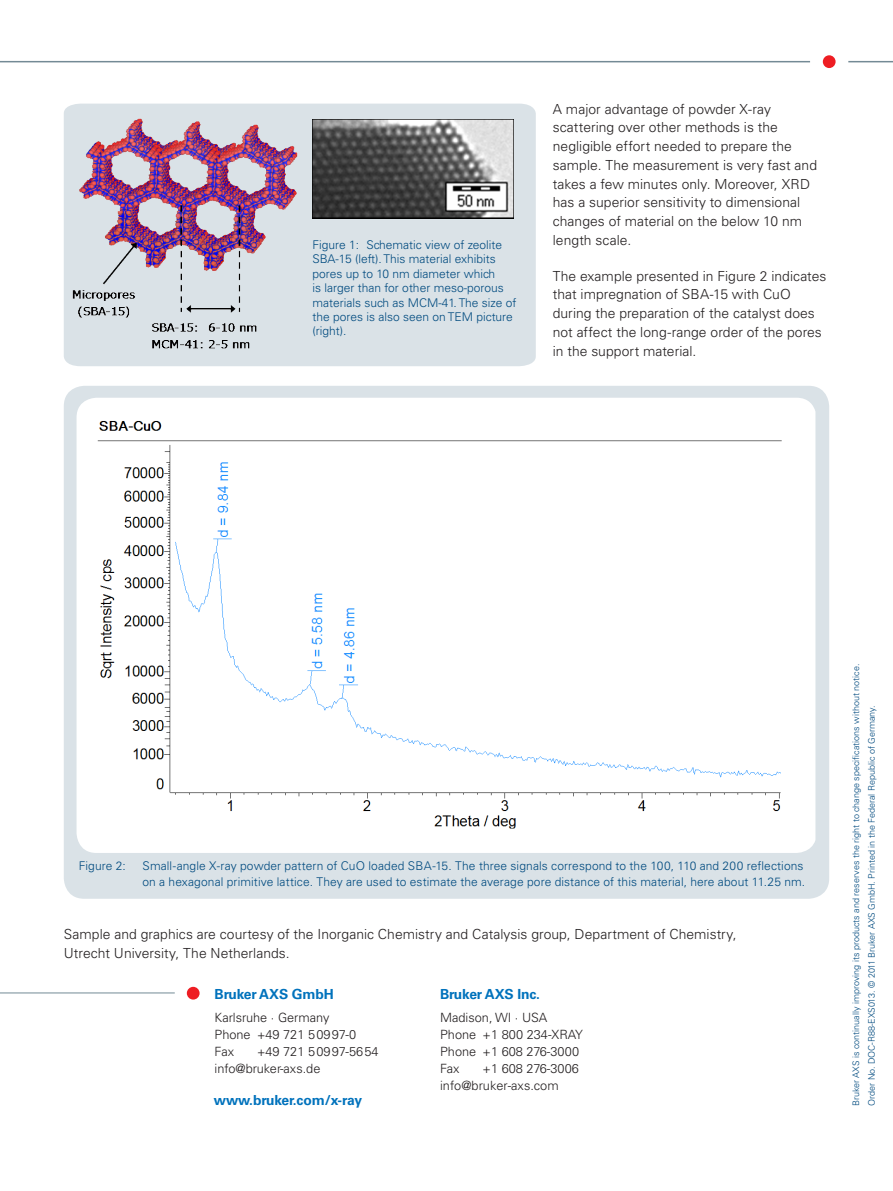
<style>
.page{position:relative;width:893px;height:1191px;background:#fff}
.page>*{position:absolute;margin:0;border:0;box-sizing:border-box;transform-origin:0 0}
.Body{font:300 13.8px/18.8px "Univers LT Std";color:#231f20}
.Brochure_Address_Hea{font:700 13.8px "Univers LT Std";letter-spacing:-.01em;color:#0072bc}
.Brochure_Address_Tex{font:300 12.75px/16.8px "Univers LT Std";color:#231f20}
.t1{font:300 12px/14.4px "Univers LT Std";color:#004a7f}
.Brochure_Copyright{font:300 9px/15.8px "Univers LT Std";color:#004a7f}
</style>
<div class="page">
<div style="left:823px;top:55px;width:13px;height:13px;background:#ee1d23;border-radius:50%"></div>
<hr style="left:848px;top:61px;width:45px;height:1px;background:#738a95">
<hr style="left:0;top:61px;width:810px;height:1px;background:#738a95">
<div style="left:64px;top:386px;width:765px;height:512px;background:#dae2e7;border-radius:21px"></div>
<div style="left:77px;top:398px;width:738px;height:455px;background:#fff"></div>
<hr style="left:0;top:992px;width:175px;height:1px;background:#738a95">
<div style="left:187px;top:986px;width:13px;height:13px;background:#ee1d23;border-radius:50%"></div>
<div style="left:64px;top:104px;width:472px;height:262px;background:#dae2e7"></div>
<img style="left:66px;top:118px;width:231px;height:235px">
<img style="left:313px;top:120px;width:200px;height:98px">
<p class="t1" style="left:313px;top:237px;width:205px">Figure 1: Schematic view of zeolite<br>SBA-15 (left). This material exhibits pores up to 10 nm diameter which<br>is larger than for other meso-porous materials such as MCM-41. The size of the pores is also seen on TEM picture (right).</p>
<p class="Body" style="left:553px;top:99px;width:266px">A major advantage of powder X-ray scattering over other methods is the negligible effort needed to prepare the sample. The measurement is very fast and takes a few minutes only. Moreover, XRD has a superior sensitivity to dimensional changes of material on the below 10 nm length scale.</p>
<p class="Body" style="left:553px;top:266px;width:275px">The example presented in Figure 2 indicates that impregnation of SBA-15 with CuO during the preparation of the catalyst does not affect the long-range order of the pores in the support material.</p>
<p class="t1" style="left:79px;top:858px;width:49px">Figure 2:</p>
<p class="t1" style="left:143px;top:857px;width:664px;line-height:15.8px">Small-angle X-ray powder pattern of CuO loaded SBA-15. The three signals correspond to the 100, 110 and 200 reflections on a hexagonal primitive lattice. They are used to estimate the average pore distance of this material, here about 11.25 nm.</p>
<p class="Body" style="left:64px;top:925px;width:674px">Sample and graphics are courtesy of the Inorganic Chemistry and Catalysis group, Department of Chemistry,<br>Utrecht University, The Netherlands.</p>
<p class="Brochure_Address_Hea" style="left:215px;top:986px;width:121px">Bruker AXS GmbH</p>
<p class="Brochure_Address_Tex" style="left:215px;top:1009px;width:143px">Karlsruhe · Germany<br>Phone +49 721 50997-0<br>Fax</p>
<p class="Brochure_Address_Tex" style="left:215px;top:1043px;width:166px;text-indent:43px">+49 721 50997-5654 info@bruker-axs.de</p>
<p class="Brochure_Address_Hea" style="left:214px;top:1092px;width:150px">www.bruker.com/x-ray</p>
<p class="Brochure_Address_Hea" style="left:440px;top:986px;width:101px">Bruker AXS Inc.</p>
<p class="Brochure_Address_Tex" style="left:440px;top:1009px;width:144px">Madison, WI · USA<br>Phone +1 800 234-XRAY<br>Phone +1 608 276-3000<br>Fax</p>
<p class="Brochure_Address_Tex" style="left:440px;top:1060px;width:140px;text-indent:43px">+1 608 276-3006 info@bruker-axs.com</p>
<p class="Brochure_Copyright" style="left:848px;top:1106px;width:444px;rotate:-90deg">Bruker AXS is continually improving its products and reserves the right to change specifications without notice.<br>Order No. DOC-R88-EXS013. © 2011 Bruker AXS GmbH. Printed in the Federal Republic of Germany.</p>
</div>
